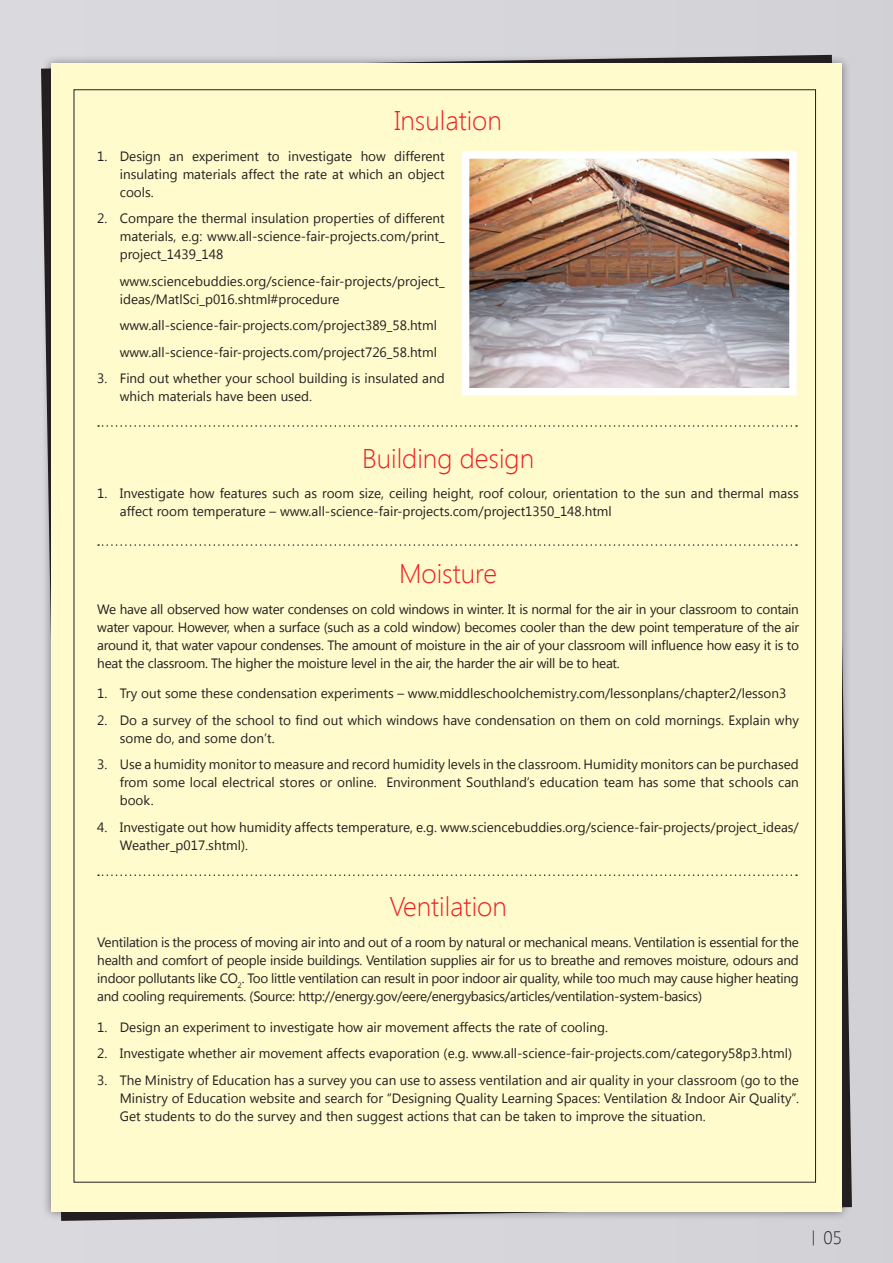
<style>
.page{position:relative;width:893px;height:1263px;background:#d7d6db}
.page>*{position:absolute;margin:0;border:0;box-sizing:border-box;transform-origin:0 0}
.Heading_2{font:300 27px "Segoe UI";color:#ee1d23}
.t1{font:300 18px "Segoe UI";color:#231f20}
.Bullets{font:13.5px/18px "Segoe UI";color:#231f20}
.Body{font:13.5px/18px "Segoe UI";letter-spacing:-.02em;color:#231f20;text-align:justify}
.s1{font-size:15px}
</style>
<div class="page">
<div style="left:42px;top:55px;width:809px;height:1166px;background:#231f20;opacity:.5"></div>
<div style="left:51px;top:64px;width:791px;height:1148px;background:#fffbcc"></div>
<img style="left:471px;top:160px;width:317px;height:226px">
<div style="left:462px;top:151px;width:335px;height:244px;border:8px solid #fff"></div>
<svg style="left:98px;top:425px;width:699px;height:2px"></svg>
<svg style="left:98px;top:544px;width:699px;height:2px"></svg>
<svg style="left:98px;top:874px;width:699px;height:2px"></svg>
<p class="Heading_2" style="left:394px;top:102px;width:109px">Insulation</p>
<p class="Bullets" style="left:120px;top:146px;width:326px;text-align:justify;text-indent:-22px">1. Design an experiment to investigate how different insulating materials affect the rate at which an object cools.</p>
<p class="Bullets" style="left:120px;top:209px;width:326px;text-align:justify;text-indent:-22px">2. Compare the thermal insulation properties of different materials, e.g: www.all-science-fair-projects.com/print_ project_1439_148</p>
<p class="Bullets" style="left:120px;top:271px;width:326px">www.sciencebuddies.org/science-fair-projects/project_ ideas/MatlSci_p016.shtml#procedure</p>
<p class="Bullets" style="left:120px;top:316px;width:319px">www.all-science-fair-projects.com/project389_58.html</p>
<p class="Bullets" style="left:120px;top:342px;width:319px">www.all-science-fair-projects.com/project726_58.html</p>
<p class="Bullets" style="left:120px;top:369px;width:326px;text-indent:-22px">3. Find out whether your school building is insulated and which materials have been used.</p>
<p class="Heading_2" style="left:362px;top:439px;width:174px">Building design</p>
<p class="Bullets" style="left:120px;top:484px;width:681px;text-indent:-22px">1. Investigate how features such as room size, ceiling height, roof colour, orientation to the sun and thermal mass affect room temperature – www.all-science-fair-projects.com/project1350_148.html</p>
<p class="Heading_2" style="left:399px;top:555px;width:100px">Moisture</p>
<p class="Body" style="left:97px;top:599px;width:703px">We have all observed how water condenses on cold windows in winter. It is normal for the air in your classroom to contain water vapour. However, when a surface (such as a cold window) becomes cooler than the dew point temperature of the air around it, that water vapour condenses. The amount of moisture in the air of your classroom will influence how easy it is to heat the classroom. The higher the moisture level in the air, the harder the air will be to heat.</p>
<p class="Bullets" style="left:97px;top:684px;width:691px">1. Try out some these condensation experiments – www.middleschoolchemistry.com/lessonplans/chapter2/lesson3</p>
<p class="Bullets" style="left:120px;top:710px;width:681px;text-indent:-22px">2. Do a survey of the school to find out which windows have condensation on them on cold mornings. Explain why some do, and some don’t.</p>
<p class="Bullets" style="left:120px;top:755px;width:681px;text-align:justify;text-indent:-22px">3. Use a humidity monitor to measure and record humidity levels in the classroom. Humidity monitors can be purchased from some local electrical stores or online. Environment Southland’s education team has some that schools can book.</p>
<p class="Bullets" style="left:120px;top:817px;width:681px;text-indent:-22px">4. Investigate out how humidity affects temperature, e.g. www.sciencebuddies.org/science-fair-projects/project_ideas/<br>Weather_p017.shtml).</p>
<p class="Heading_2" style="left:389px;top:888px;width:119px">Ventilation</p>
<p class="Body" style="left:97px;top:933px;width:703px">Ventilation is the process of moving air into and out of a room by natural or mechanical means. Ventilation is essential for the health and comfort of people inside buildings. Ventilation supplies air for us to breathe and removes moisture, odours and indoor pollutants like CO<sub>2</sub>. Too little ventilation can result in poor indoor air quality, while too much may cause higher heating and cooling requirements. (Source: http://energy.gov/eere/energybasics/articles/ventilation-system-basics)</p>
<p class="Bullets" style="left:97px;top:1017px;width:512px">1. Design an experiment to investigate how air movement affects the rate of cooling.</p>
<p class="Bullets" style="left:97px;top:1044px;width:696px">2. Investigate whether air movement affects evaporation (e.g. www.all-science-fair-projects.com/category58p3.html)</p>
<p class="Bullets" style="left:120px;top:1070px;width:681px;text-align:justify;text-indent:-22px">3. The Ministry of Education has a survey you can use to assess ventilation and air quality in your classroom (go to the Ministry of Education website and search for “Designing Quality Learning Spaces: Ventilation &amp; Indoor Air Quality”.<br>Get students to do the survey and then suggest actions that can be taken to improve the situation.</p>
<p class="t1" style="left:812px;top:1225px;width:32px"><span class="s1">|</span> 05</p>
</div>
